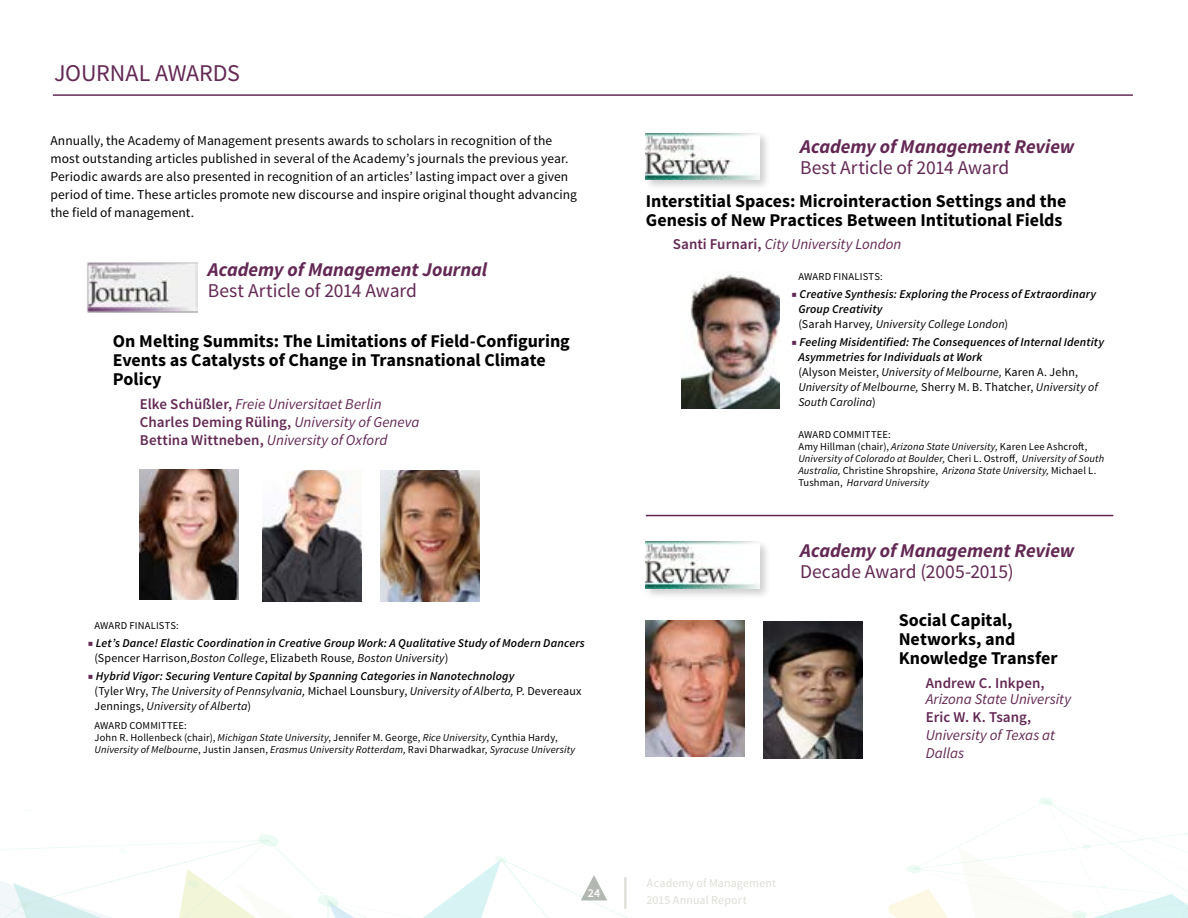
<style>
.page{position:relative;width:1188px;height:918px;background:#fff}
.page>*{position:absolute;margin:0;border:0;box-sizing:border-box;transform-origin:0 0}
.t1{font:24px "Source Sans Pro";letter-spacing:-.01em;color:#632854}
.t2{font:italic 700 19.5px "Source Sans Pro";letter-spacing:-.005em;color:#632854}
.t3{font:19.5px "Source Sans Pro";letter-spacing:-.01em;color:#632854}
.t4{font:700 18px/19.5px "Source Sans Pro";color:#000}
.t5{font:italic 15px/18px "Source Sans Pro";color:#632854}
.t6{font:600 15px "Source Sans Pro";letter-spacing:.005em;color:#632854}
.t7{font:13.5px/18px "Source Sans Pro";letter-spacing:.005em;color:#000}
.t8{font:italic 600 12px/15px "Source Sans Pro";letter-spacing:.01em;color:#000}
.t9{font:12px "Source Sans Pro";letter-spacing:.01em;color:#ddded6}
.t10{font:600 12px "Source Sans Pro";color:#fff}
.t11{font:italic 10.5px/12px "Source Sans Pro";letter-spacing:.01em;color:#000}
.t12{font:10.5px "Source Sans Pro";letter-spacing:.015em;color:#000}
.s1{font-weight:600;font-style:normal}
.s2{font-family:"Utopia Std";font-weight:400;font-style:normal;color:#632854}
.s3{font-weight:400;font-style:normal}
.s4{font-weight:400}
.s5{font-style:normal}
</style>
<div class="page">
<img style="left:681px;top:272px;width:99px;height:137px">
<hr style="left:53px;top:94px;width:1080px;height:2px;background:#632854">
<img style="left:140px;top:469px;width:98px;height:130px">
<img style="left:263px;top:471px;width:98px;height:131px">
<img style="left:381px;top:471px;width:99px;height:131px">
<svg style="left:889px;top:797px;width:299px;height:121px"></svg>
<hr style="left:646px;top:515px;width:467px;height:1px;background:#632854">
<svg style="left:0;top:810px;width:628px;height:108px"></svg>
<div style="left:644px;top:131px;width:127px;height:60px;background:#000;opacity:.2"></div>
<img style="left:646px;top:133px;width:113px;height:46px">
<div style="left:644px;top:540px;width:127px;height:60px;background:#000;opacity:.2"></div>
<img style="left:646px;top:542px;width:113px;height:46px">
<img style="left:86px;top:262px;width:111px;height:50px">
<img style="left:646px;top:621px;width:99px;height:136px">
<img style="left:764px;top:622px;width:98px;height:136px">
<h1 class="t1" style="left:54px;top:58px;width:188px">JOURNAL AWARDS</h1>
<p class="t7" style="left:50px;top:132px;width:528px">Annually, the Academy of Management presents awards to scholars in recognition of the most outstanding articles published in several of the Academy’s journals the previous year.<br>Periodic awards are also presented in recognition of an articles’ lasting impact over a given period of time. These articles promote new discourse and inspire original thought advancing the field of management.</p>
<h2 class="t2" style="left:208px;top:257px;width:281px">Academy of Management Journal</h2>
<h2 class="t3" style="left:208px;top:278px;width:211px">Best Article of 2014 Award</h2>
<h3 class="t4" style="left:113px;top:331px;width:459px">On Melting Summits: The Limitations of Field-Configuring<br>Events as Catalysts of Change in Transnational Climate<br>Policy</h3>
<p class="t5" style="left:140px;top:395px;width:281px"><span class="s1">Elke Schüßler,</span> Freie Universitaet Berlin<br><span class="s1">Charles Deming Rüling,</span> University of Geneva<br><span class="s1">Bettina Wittneben,</span> University of Oxford</p>
<p class="t12" style="left:95px;top:619px;width:86px">AWARD FINALISTS:</p>
<p class="t8" style="left:95px;top:636px;width:492px;text-indent:-7px"><span class="s2">■</span> Let’s Dance! Elastic Coordination in Creative Group Work: A Qualitative Study of Modern Dancers <span class="s3">(Spencer Harrison</span><span class="s4">,Boston College</span><span class="s3">, Elizabeth Rouse</span><span class="s4">, Boston University</span><span class="s3">)</span></p>
<p class="t8" style="left:95px;top:669px;width:488px;text-indent:-7px"><span class="s2">■</span> Hybrid Vigor: Securing Venture Capital by Spanning Categories in Nanotechnology<br><span class="s3">(Tyler Wry,</span> <span class="s4">The University of Pennsylvania,</span> <span class="s3">Michael Lounsbury,</span> <span class="s4">University of Alberta,</span> <span class="s3">P. Devereaux<br>Jennings,</span> <span class="s4">University of Alberta</span><span class="s3">)</span></p>
<p class="t11" style="left:95px;top:720px;width:482px"><span class="s5">AWARD COMMITTEE:<br>John R. Hollenbeck (chair),</span> Michigan State University<span class="s5">, Jennifer M. George,</span> Rice University<span class="s5">, Cynthia Hardy,<br></span>University of Melbourne<span class="s5">, Justin Jansen,</span> Erasmus University Rotterdam, <span class="s5">Ravi Dharwadkar,</span> Syracuse University</p>
<h2 class="t2" style="left:800px;top:134px;width:276px">Academy of Management Review</h2>
<h2 class="t3" style="left:800px;top:155px;width:211px">Best Article of 2014 Award</h2>
<h3 class="t4" style="left:646px;top:192px;width:422px">Interstitial Spaces: Microinteraction Settings and the<br>Genesis of New Practices Between Intitutional Fields</h3>
<p class="t5" style="left:673px;top:235px;width:230px"><span class="s1">Santi Furnari,</span> City University London</p>
<p class="t12" style="left:798px;top:270px;width:86px">AWARD FINALISTS:</p>
<p class="t8" style="left:798px;top:286px;width:299px;text-indent:-7px"><span class="s2">■</span> Creative Synthesis: Exploring the Process of Extraordinary<br>Group Creativity<br><span class="s3">(Sarah Harvey</span><span class="s4">, University College London</span><span class="s3">)</span></p>
<p class="t8" style="left:798px;top:335px;width:307px;text-indent:-7px"><span class="s2">■</span> Feeling Misidentified: The Consequences of Internal Identity Asymmetries for Individuals at Work<br><span class="s3">(Alyson Meister,</span> <span class="s4">University of Melbourne,</span> <span class="s3">Karen A. Jehn, </span><span class="s4">University of Melbourne,</span> <span class="s3">Sherry M. B. Thatcher,</span> <span class="s4">University of South Carolina</span><span class="s3">)</span></p>
<p class="t11" style="left:798px;top:429px;width:307px"><span class="s5">AWARD COMMITTEE:<br>Amy Hillman (chair),</span> Arizona State University, <span class="s5">Karen Lee Ashcroft, </span>University of Colorado at Boulder, <span class="s5">Cheri L. Ostroff,</span> University of South Australia, <span class="s5">Christine Shropshire,</span> Arizona State University, <span class="s5">Michael L.<br>Tushman,</span> Harvard University</p>
<h2 class="t2" style="left:800px;top:538px;width:276px">Academy of Management Review</h2>
<h2 class="t3" style="left:800px;top:559px;width:215px">Decade Award (2005-2015)</h2>
<h3 class="t4" style="left:899px;top:610px;width:160px">Social Capital,<br>Networks, and<br>Knowledge Transfer</h3>
<p class="t6" style="left:926px;top:673px;width:121px">Andrew C. Inkpen,</p>
<p class="t5" style="left:926px;top:690px;width:147px">Arizona State University</p>
<p class="t6" style="left:926px;top:708px;width:107px">Eric W. K. Tsang,</p>
<p class="t5" style="left:926px;top:726px;width:131px">University of Texas at<br>Dallas</p>
<p class="t10" style="left:588px;top:885px;width:14px">24</p>
<p class="t9" style="left:647px;top:876px;width:131px">Academy of Management</p>
<p class="t9" style="left:646px;top:893px;width:102px">2015 Annual Report</p>
</div>
